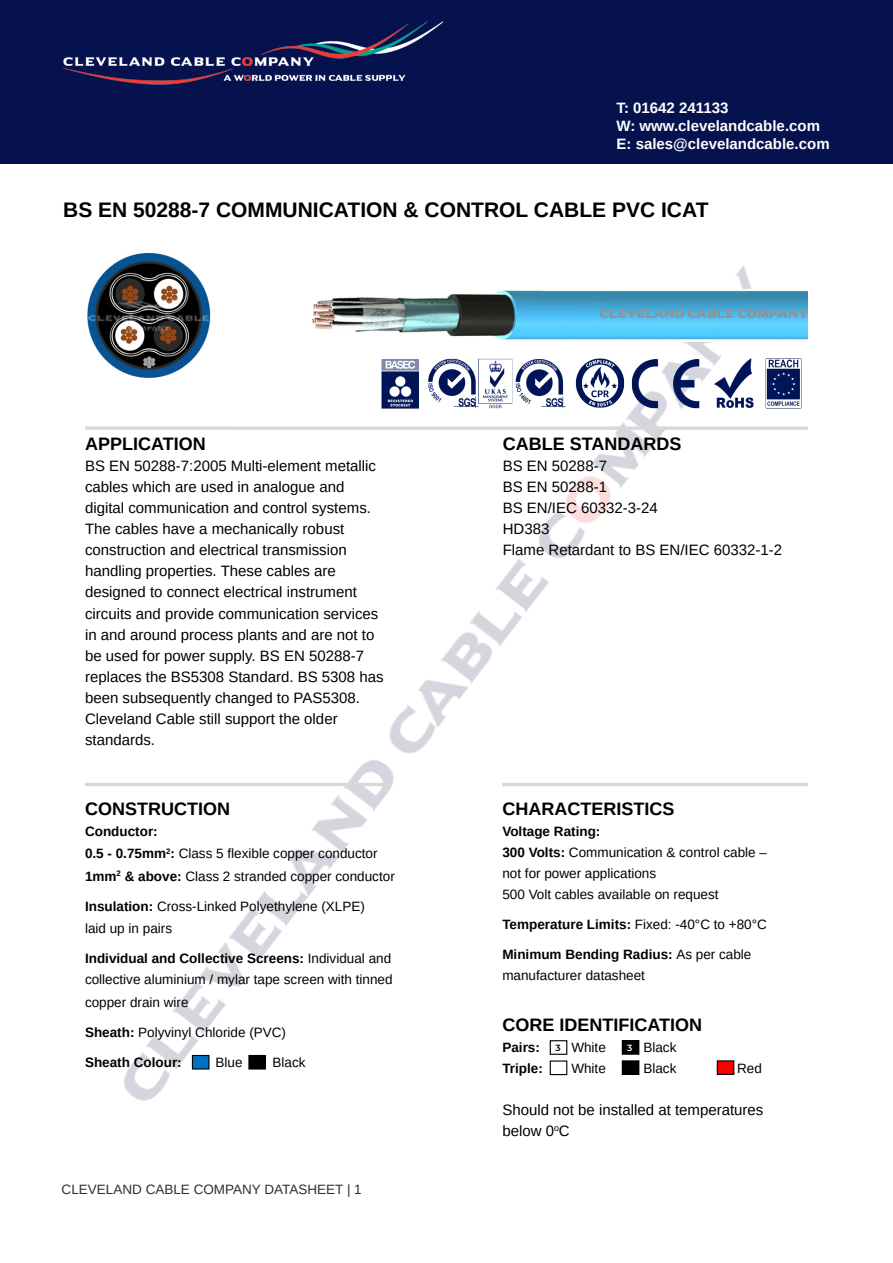
<style>
.page{position:relative;width:893px;height:1263px;background:#fff}
.page>*{position:absolute;margin:0;border:0;box-sizing:border-box;transform-origin:0 0}
.t1{font:700 21px "Arimo";color:#000}
.t2{font:700 18px "Arimo";color:#000}
.t3{font:15px/21px "Arimo";color:#000}
.t4{font:700 15px/18px "Arimo";color:#fff}
.t5{font:13.5px/21px "Arimo";color:#000}
.t6{font:700 13.5px "Arimo";color:#000}
.t7{font:13.5px "Arimo";color:#312f30}
.t8{font:600 9px "Montserrat";color:#000}
.t9{font:600 9px "Montserrat";color:#fff}
.s1{font-weight:700}
.s2{font-weight:400}
</style>
<div class="page">
<div style="left:0;top:0;width:893px;height:164px;background:#05124e"></div>
<img style="left:64px;top:21px;width:378px;height:64px">
<img style="left:124px;top:265px;width:628px;height:836px">
<img style="left:310px;top:290px;width:497px;height:51px">
<svg style="left:85px;top:426px;width:722px;height:4px;background:#ddd"></svg>
<hr style="left:503px;top:783px;width:304px;height:3px;background:#d8d8d8">
<hr style="left:85px;top:783px;width:305px;height:3px;background:#d8d8d8">
<img style="left:87px;top:252px;width:133px;height:131px">
<img style="left:376px;top:346px;width:426px;height:63px">
<div style="left:550px;top:1041px;width:17px;height:13px;background:#fff"></div>
<div style="left:550px;top:1040px;width:17px;height:15px;border:1px solid #000"></div>
<div style="left:550px;top:1061px;width:17px;height:13px;background:#fff"></div>
<div style="left:550px;top:1060px;width:17px;height:15px;border:1px solid #000"></div>
<div style="left:622px;top:1041px;width:17px;height:13px;background:#000"></div>
<div style="left:622px;top:1040px;width:17px;height:15px;border:1px solid #000"></div>
<div style="left:622px;top:1061px;width:17px;height:13px;background:#000"></div>
<div style="left:622px;top:1060px;width:17px;height:15px;border:1px solid #000"></div>
<div style="left:717px;top:1061px;width:17px;height:13px;background:#f00"></div>
<div style="left:717px;top:1060px;width:17px;height:15px;border:1px solid #000"></div>
<div style="left:192px;top:1055px;width:17px;height:14px;background:#0070c0"></div>
<div style="left:192px;top:1055px;width:18px;height:14px;border:1px solid #000"></div>
<div style="left:249px;top:1055px;width:16px;height:14px;background:#000"></div>
<div style="left:248px;top:1055px;width:18px;height:14px;border:1px solid #000"></div>
<p class="t4" style="left:617px;top:99px;width:215px">T: 01642 241133<br>W: www.clevelandcable.com<br>E: sales@clevelandcable.com</p>
<h1 class="t1" style="left:63px;top:196px;width:647px">BS EN 50288-7 COMMUNICATION &amp; CONTROL CABLE PVC ICAT</h1>
<p class="t2" style="left:85px;top:432px;width:122px">APPLICATION</p>
<p class="t3" style="left:85px;top:456px;width:300px">BS EN 50288-7:2005 Multi-element metallic cables which are used in analogue and digital communication and control systems.<br>The cables have a mechanically robust construction and electrical transmission handling properties. These cables are designed to connect electrical instrument circuits and provide communication services in and around process plants and are not to be used for power supply. BS EN 50288-7 replaces the BS5308 Standard. BS 5308 has been subsequently changed to PAS5308.<br>Cleveland Cable still support the older standards.</p>
<p class="t2" style="left:85px;top:796px;width:146px">CONSTRUCTION</p>
<p class="t5" style="left:85px;top:820px;width:311px;line-height:22.5px"><span class="s1">Conductor:<br>0.5 - 0.75mm</span><sup>2</sup><span class="s1">:</span> Class 5 flexible copper conductor<br><span class="s1">1mm</span><sup>2</sup> <span class="s1">&amp; above:</span> Class 2 stranded copper conductor</p>
<p class="t5" style="left:85px;top:895px;width:281px;line-height:22.5px"><span class="s1">Insulation:</span> Cross-Linked Polyethylene (XLPE) laid up in pairs</p>
<p class="t5" style="left:85px;top:948px;width:309px"><span class="s1">Individual and Collective Screens:</span> Individual and collective aluminium / mylar tape screen with tinned</p>
<p class="t5" style="left:85px;top:992px;width:105px">copper drain wire</p>
<p class="t5" style="left:85px;top:1022px;width:203px"><span class="s1">Sheath:</span> Polyvinyl Chloride (PVC)</p>
<p class="t6" style="left:85px;top:1053px;width:98px">Sheath Colour:</p>
<p class="t5" style="left:216px;top:1052px;width:29px">Blue</p>
<p class="t5" style="left:273px;top:1052px;width:35px">Black</p>
<p class="t7" style="left:62px;top:1181px;width:302px">CLEVELAND CABLE COMPANY DATASHEET | 1</p>
<p class="t2" style="left:503px;top:431px;width:180px">CABLE STANDARDS</p>
<p class="t3" style="left:503px;top:455px;width:281px">BS EN 50288-7<br>BS EN 50288-1<br>BS EN/IEC 60332-3-24<br>HD383<br>Flame Retardant to BS EN/IEC 60332-1-2</p>
<p class="t2" style="left:502px;top:796px;width:173px">CHARACTERISTICS</p>
<p class="t5" style="left:502px;top:821px;width:266px"><span class="s1">Voltage Rating:<br>300 Volts:</span> Communication &amp; control cable – not for power applications<br>500 Volt cables available on request</p>
<p class="t6" style="left:502px;top:915px;width:266px">Temperature Limits: <span class="s2">Fixed: -40°C to +80°C</span></p>
<p class="t5" style="left:502px;top:944px;width:251px"><span class="s1">Minimum Bending Radius:</span> As per cable manufacturer datasheet</p>
<p class="t2" style="left:502px;top:1012px;width:201px">CORE IDENTIFICATION</p>
<p class="t6" style="left:502px;top:1038px;width:39px">Pairs:</p>
<p class="t5" style="left:571px;top:1037px;width:36px">White</p>
<p class="t5" style="left:643px;top:1037px;width:35px">Black</p>
<p class="t6" style="left:502px;top:1059px;width:42px">Triple:</p>
<p class="t5" style="left:571px;top:1058px;width:36px">White</p>
<p class="t5" style="left:643px;top:1058px;width:35px">Black</p>
<p class="t5" style="left:737px;top:1058px;width:26px">Red</p>
<p class="t3" style="left:502px;top:1099px;width:262px">Should not be installed at temperatures below 0<sup>o</sup>C</p>
<p class="t8" style="left:555px;top:1041px;width:7px">3</p>
<p class="t9" style="left:627px;top:1041px;width:7px">3</p>
</div>
